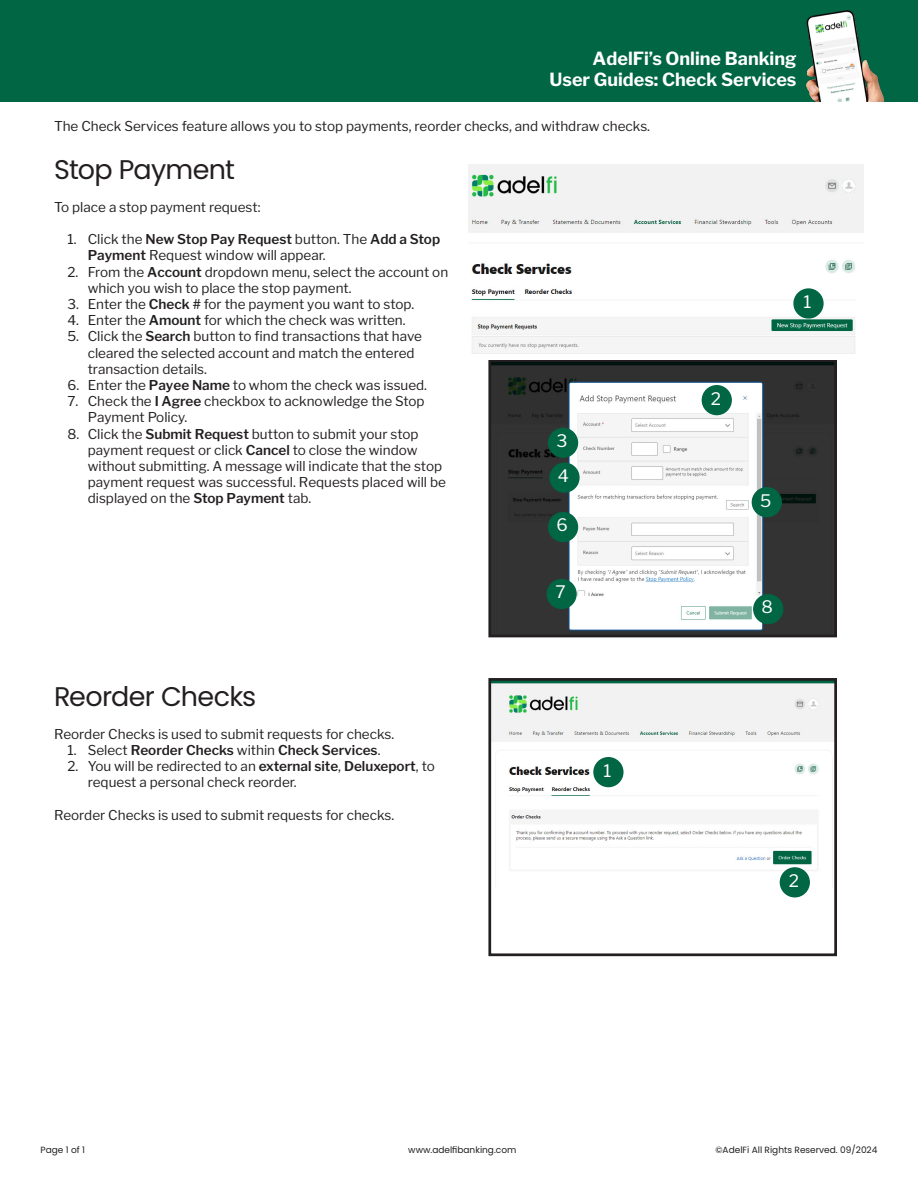
<style>
.page{position:relative;width:918px;height:1188px;background:#fff}
.page>*{position:absolute;margin:0;border:0;box-sizing:border-box;transform-origin:0 0}
.t1{font:27px "Poppins";letter-spacing:-.025em;color:#231f20}
.t2{font:700 18px/21.6px "Libre Franklin";color:#fff;text-align:right}
.t3{font:17.1px "Libre Franklin";color:#fff}
.t4{font:13.5px/16.2px "Libre Franklin";color:#231f20}
.t5{font:600 13.5px "Libre Franklin";color:#231f20}
.t6{font:9px "Poppins";color:#231f20}
.s1{font-weight:600}
.s2{font-weight:400}
</style>
<div class="page">
<div style="left:0;top:0;width:918px;height:101px;background:#064"></div>
<img style="left:807px;top:11px;width:77px;height:90px">
<img style="left:492px;top:363px;width:341px;height:270px">
<div style="left:488px;top:359px;width:349px;height:278px;border:3px solid #231f20"></div>
<img style="left:492px;top:682px;width:341px;height:206px">
<div style="left:488px;top:678px;width:349px;height:278px;border:3px solid #231f20"></div>
<img style="left:468px;top:165px;width:396px;height:189px">
<div style="left:794px;top:289px;width:29px;height:29px;background:#064;border-radius:50%"></div>
<div style="left:793px;top:288px;width:31px;height:31px;border:1px solid #064;border-radius:50%"></div>
<div style="left:702px;top:386px;width:29px;height:29px;background:#064;border-radius:50%"></div>
<div style="left:702px;top:385px;width:30px;height:30px;border:1px solid #064;border-radius:50%"></div>
<div style="left:549px;top:428px;width:28px;height:29px;background:#064;border-radius:50%"></div>
<div style="left:548px;top:428px;width:30px;height:30px;border:1px solid #064;border-radius:50%"></div>
<div style="left:550px;top:463px;width:29px;height:29px;background:#064;border-radius:50%"></div>
<div style="left:549px;top:463px;width:31px;height:30px;border:1px solid #064;border-radius:50%"></div>
<div style="left:752px;top:488px;width:29px;height:29px;background:#064;border-radius:50%"></div>
<div style="left:752px;top:487px;width:30px;height:30px;border:1px solid #064;border-radius:50%"></div>
<div style="left:549px;top:513px;width:28px;height:28px;background:#064;border-radius:50%"></div>
<div style="left:548px;top:512px;width:30px;height:30px;border:1px solid #064;border-radius:50%"></div>
<div style="left:547px;top:580px;width:29px;height:28px;background:#064;border-radius:50%"></div>
<div style="left:547px;top:579px;width:30px;height:30px;border:1px solid #064;border-radius:50%"></div>
<div style="left:754px;top:595px;width:29px;height:29px;background:#064;border-radius:50%"></div>
<div style="left:753px;top:594px;width:30px;height:30px;border:1px solid #064;border-radius:50%"></div>
<div style="left:594px;top:758px;width:29px;height:29px;background:#064;border-radius:50%"></div>
<div style="left:593px;top:757px;width:31px;height:30px;border:1px solid #064;border-radius:50%"></div>
<div style="left:780px;top:868px;width:29px;height:29px;background:#064;border-radius:50%"></div>
<div style="left:780px;top:867px;width:30px;height:30px;border:1px solid #064;border-radius:50%"></div>
<h2 class="t2" style="left:549px;top:48px;width:249px">AdelFi’s Online Banking<br>User Guides: Check Services</h2>
<p class="t4" style="left:54px;top:118px;width:598px">The Check Services feature allows you to stop payments, reorder checks, and withdraw checks.</p>
<p class="t1" style="left:54px;top:154px;width:183px">Stop Payment</p>
<p class="t4" style="left:54px;top:199px;width:208px">To place a stop payment request:</p>
<p class="t4" style="left:88px;top:231px;width:354px;text-indent:-20px">1. Click the <span class="s1">New Stop Pay Request</span> button. The <span class="s1">Add a Stop<br>Payment</span> Request window will appear.</p>
<p class="t4" style="left:88px;top:264px;width:362px;text-indent:-20px">2. From the <span class="s1">Account</span> dropdown menu, select the account on which you wish to place the stop payment.</p>
<p class="t4" style="left:68px;top:296px;width:348px">3. Enter the <span class="s1">Check #</span> for the payment you want to stop.</p>
<p class="t4" style="left:68px;top:312px;width:340px">4. Enter the <span class="s1">Amount</span> for which the check was written.</p>
<p class="t4" style="left:88px;top:328px;width:336px;text-indent:-20px">5. Click the <span class="s1">Search</span> button to find transactions that have cleared the selected account and match the entered transaction details.</p>
<p class="t4" style="left:68px;top:377px;width:361px">6. Enter the <span class="s1">Payee Name</span> to whom the check was issued.</p>
<p class="t4" style="left:88px;top:393px;width:338px;text-indent:-20px">7. Check the <span class="s1">I Agree</span> checkbox to acknowledge the Stop<br>Payment Policy.</p>
<p class="t4" style="left:88px;top:426px;width:360px;text-indent:-20px">8. Click the <span class="s1">Submit Request</span> button to submit your stop payment request or click <span class="s1">Cancel</span> to close the window without submitting. A message will indicate that the stop payment request was successful. Requests placed will be displayed on the <span class="s1">Stop Payment</span> tab.</p>
<p class="t3" style="left:711px;top:388px;width:12px">2</p>
<p class="t3" style="left:557px;top:431px;width:12px">3</p>
<p class="t3" style="left:558px;top:466px;width:13px">4</p>
<p class="t3" style="left:760px;top:490px;width:13px">5</p>
<p class="t3" style="left:556px;top:515px;width:13px">6</p>
<p class="t3" style="left:804px;top:291px;width:9px">1</p>
<p class="t3" style="left:556px;top:582px;width:12px">7</p>
<p class="t3" style="left:762px;top:597px;width:13px">8</p>
<p class="t1" style="left:54px;top:681px;width:204px">Reorder Checks</p>
<p class="t4" style="left:54px;top:726px;width:342px">Reorder Checks is used to submit requests for checks.</p>
<p class="t5" style="left:68px;top:742px;width:315px"><span class="s2">1. Select</span> Reorder Checks <span class="s2">within</span> Check Services<span class="s2">.</span></p>
<p class="t4" style="left:88px;top:758px;width:349px;text-indent:-20px">2. You will be redirected to an <span class="s1">external site</span>, <span class="s1">Deluxeport</span>, to request a personal check reorder.</p>
<p class="t4" style="left:54px;top:807px;width:342px">Reorder Checks is used to submit requests for checks.</p>
<p class="t3" style="left:603px;top:760px;width:9px">1</p>
<p class="t3" style="left:789px;top:870px;width:12px">2</p>
<p class="t6" style="left:40px;top:1145px;width:46px">Page 1 of 1</p>
<p class="t6" style="left:408px;top:1145px;width:110px">www.adelfibanking.com</p>
<p class="t6" style="left:716px;top:1145px;width:163px">©AdelFi All Rights Reserved. 09/2024</p>
</div>
